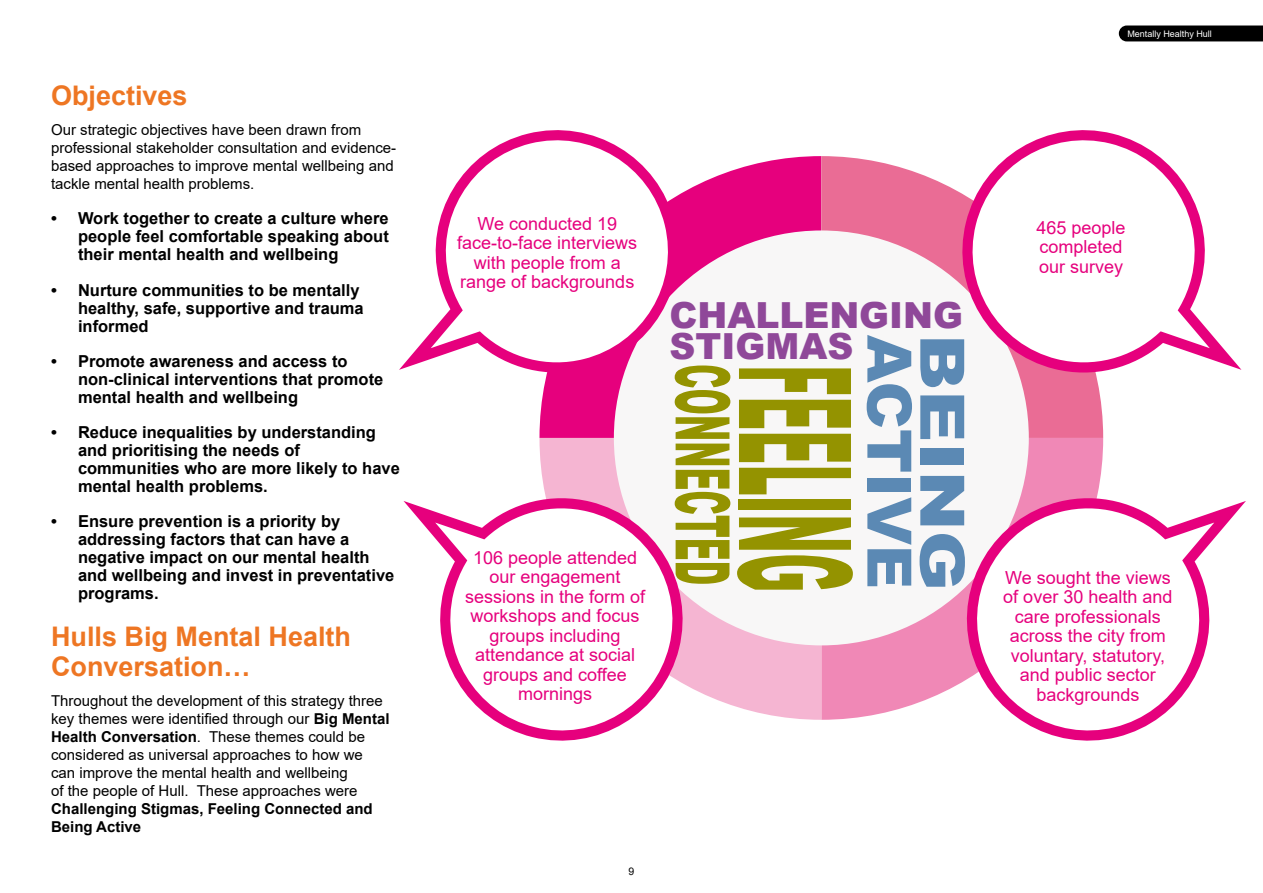
<style>
.page{position:relative;width:1263px;height:893px;background:#fff}
.page>*{position:absolute;margin:0;border:0;box-sizing:border-box;transform-origin:0 0}
.t1{font:900 36px/31px "Arial";color:#8f4899}
.t2{font:700 27px/30px "Arial";color:#ee7623}
.t3{font:18px/19.5px "Arial";color:#e6007d;text-align:center}
.t4{font:700 16.5px/18px "Arial";color:#000}
.t5{font:15px/18px "Arial";color:#000}
.t6{font:700 15px/18px "Arial";color:#000}
.t7{font:10.5px "Arial";color:#000}
.t8{font:9px "Arial";color:#fff}
.s1{font-weight:700}
</style>
<div class="page">
<div style="left:1119px;top:26px;width:144px;height:15px;background:#000"></div>
<svg style="left:539px;top:156px;width:282px;height:282px;background:#e81889"></svg>
<svg style="left:821px;top:156px;width:282px;height:282px;background:#eb799e"></svg>
<svg style="left:821px;top:438px;width:282px;height:282px;background:#f193bd"></svg>
<svg style="left:539px;top:438px;width:282px;height:282px;background:#f5bbd6"></svg>
<div style="left:614px;top:230px;width:415px;height:415px;background:#f8f7f7;border-radius:50%"></div>
<svg style="left:739px;top:368px;width:112px;height:26px"></svg>
<svg style="left:739px;top:400px;width:112px;height:28px"></svg>
<svg style="left:739px;top:434px;width:112px;height:28px"></svg>
<svg style="left:739px;top:468px;width:112px;height:26px"></svg>
<div style="left:739px;top:499px;width:112px;height:11px;background:#949300"></div>
<svg style="left:737px;top:517px;width:116px;height:73px"></svg>
<svg style="left:675px;top:365px;width:55px;height:219px"></svg>
<svg style="left:920px;top:339px;width:43px;height:48px"></svg>
<svg style="left:920px;top:395px;width:44px;height:44px"></svg>
<div style="left:920px;top:448px;width:44px;height:16px;background:#5b89b4"></div>
<svg style="left:920px;top:476px;width:44px;height:49px"></svg>
<svg style="left:919px;top:534px;width:35px;height:53px"></svg>
<div style="left:867px;top:478px;width:44px;height:14px;background:#5b89b4"></div>
<svg style="left:867px;top:335px;width:45px;height:137px"></svg>
<svg style="left:867px;top:497px;width:44px;height:89px"></svg>
<svg style="left:399px;top:130px;width:291px;height:248px"></svg>
<svg style="left:950px;top:130px;width:291px;height:248px"></svg>
<svg style="left:403px;top:492px;width:292px;height:249px"></svg>
<svg style="left:954px;top:492px;width:292px;height:249px"></svg>
<h2 class="t2" style="left:51px;top:81px;width:138px">Objectives</h2>
<p class="t5" style="left:51px;top:121px;width:347px">Our strategic objectives have been drawn from professional stakeholder consultation and evidence&shy;based approaches to improve mental wellbeing and tackle mental health problems.</p>
<p class="t4" style="left:78px;top:210px;width:312px;text-align:justify;text-indent:-27px">• Work together to create a culture where people feel comfortable speaking about their mental health and wellbeing</p>
<p class="t4" style="left:78px;top:281px;width:287px;text-indent:-27px">• Nurture communities to be mentally healthy, safe, supportive and trauma informed</p>
<p class="t4" style="left:78px;top:352px;width:307px;text-indent:-27px">• Promote awareness and access to non-clinical interventions that promote mental health and wellbeing</p>
<p class="t4" style="left:78px;top:423px;width:323px;text-indent:-27px">• Reduce inequalities by understanding and prioritising the needs of communities who are more likely to have mental health problems.</p>
<p class="t4" style="left:78px;top:512px;width:318px;text-indent:-27px">• Ensure prevention is a priority by addressing factors that can have a negative impact on our mental health and wellbeing and invest in preventative programs.</p>
<h2 class="t2" style="left:51px;top:621px;width:302px">Hulls Big Mental Health<br>Conversation…</h2>
<p class="t5" style="left:51px;top:692px;width:333px">Throughout the development of this strategy three</p>
<p class="t5" style="left:51px;top:710px;width:340px">key themes were identified through our <span class="s1">Big Mental Health Conversation</span>. These themes could be considered as universal approaches to how we can improve the mental health and wellbeing<br>of the people of Hull. These approaches were</p>
<h5 class="t6" style="left:51px;top:800px;width:323px">Challenging Stigmas, Feeling Connected and<br>Being Active</h5>
<p class="t3" style="left:457px;top:213px;width:182px">We conducted 19 face-to-face interviews with people from a range of backgrounds</p>
<p class="t1" style="left:670px;top:299px;width:295px">CHALLENGING<br>STIGMAS</p>
<p class="t8" style="left:1127px;top:27px;width:86px">Mentally Healthy Hull</p>
<p class="t3" style="left:1036px;top:217px;width:91px;text-align:left">465 people completed our survey</p>
<p class="t3" style="left:465px;top:548px;width:182px">106 people attended our engagement sessions in the form of workshops and focus groups including attendance at social groups and coffee mornings</p>
<p class="t7" style="left:628px;top:864px;width:7px">9</p>
<p class="t3" style="left:1003px;top:567px;width:171px">We sought the views of over 30 health and care professionals across the city from voluntary, statutory, and public sector backgrounds</p>
</div>
